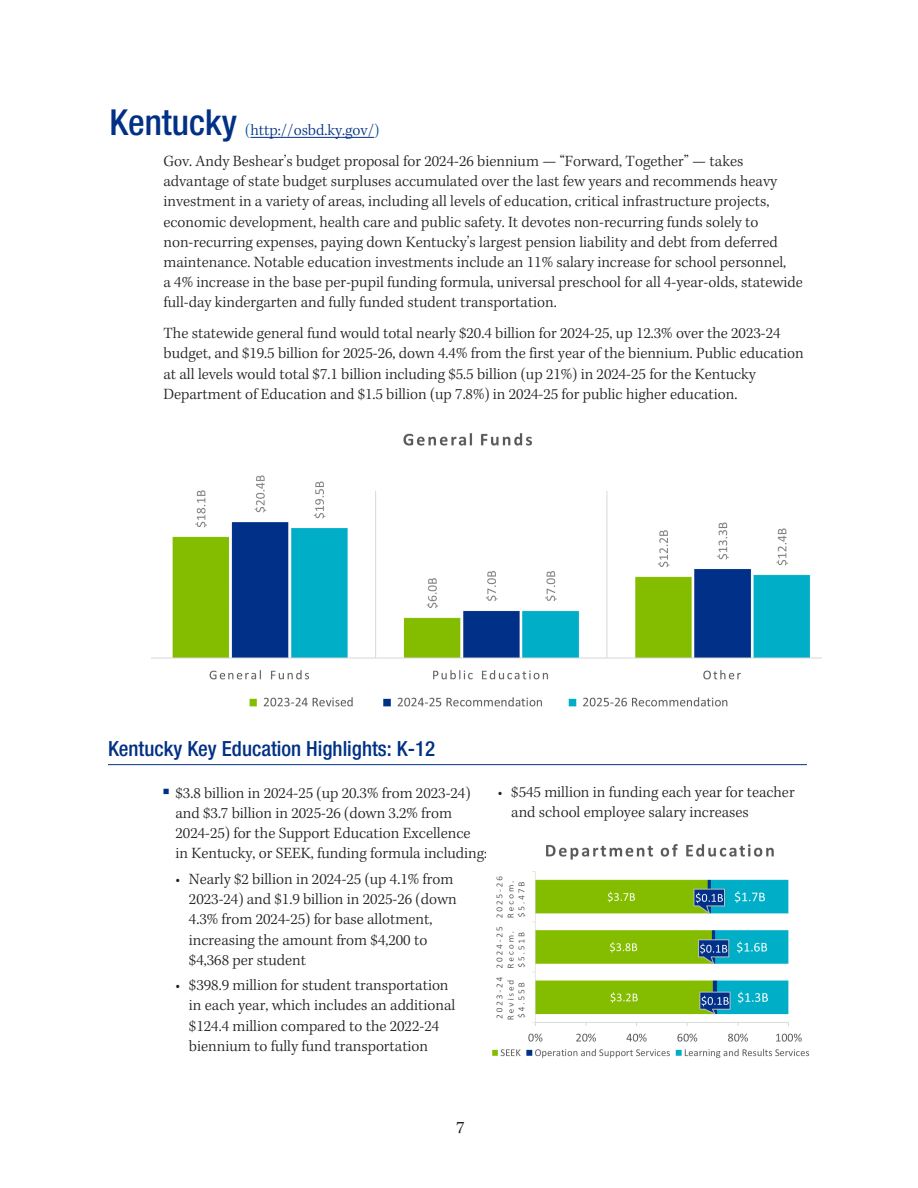
<style>
.page{position:relative;width:918px;height:1188px;background:#fff}
.page>*{position:absolute;margin:0;border:0;box-sizing:border-box;transform-origin:0 0}
.t1{font:500 condensed 35.85px "Helvetica Neue LT Pro";color:#003185}
.subheads{font:500 condensed 20.85px "Helvetica Neue LT Pro";color:#003185}
.t2{font:18px "Kepler Std";color:#231f20}
.t3{font:300 16.2px "Kepler Std";color:#003185}
.text{font:300 16.05px/20.1px "Kepler Std";color:#231f20}
.bullet2{font:300 16.05px/20.1px "Kepler Std";color:#231f20}
.bullet_1{font:300 16.05px/20.1px "Kepler Std";color:#231f20}
.s1{color:#005890}
.s2{color:#003185}
</style>
<div class="page">
<hr style="left:250px;top:137px;width:124px;height:1px;background:#003185">
<img style="left:151px;top:433px;width:670px;height:274px">
<hr style="left:108px;top:764px;width:699px;height:1px;background:#003185">
<img style="left:492px;top:844px;width:318px;height:214px">
<p class="t1" style="left:110px;top:101px;width:129px">Kentucky</p>
<p class="t3" style="left:245px;top:121px;width:135px"><span class="s1">(</span>http://osbd.ky.gov/<span class="s1">)</span></p>
<p class="text" style="left:164px;top:152px;width:641px">Gov. Andy Beshear’s budget proposal for 2024-26 biennium — “Forward, Together” — takes advantage of state budget surpluses accumulated over the last few years and recommends heavy investment in a variety of areas, including all levels of education, critical infrastructure projects, economic development, health care and public safety. It devotes non-recurring funds solely to non-recurring expenses, paying down Kentucky’s largest pension liability and debt from deferred maintenance. Notable education investments include an 11% salary increase for school personnel,<br>a 4% increase in the base per-pupil funding formula, universal preschool for all 4-year-olds, statewide full-day kindergarten and fully funded student transportation.</p>
<p class="text" style="left:164px;top:324px;width:642px">The statewide general fund would total nearly $20.4 billion for 2024-25, up 12.3% over the 2023-24 budget, and $19.5 billion for 2025-26, down 4.4% from the first year of the biennium. Public education at all levels would total $7.1 billion including $5.5 billion (up 21%) in 2024-25 for the Kentucky Department of Education and $1.5 billion (up 7.8%) in 2024-25 for public higher education.</p>
<p class="subheads" style="left:108px;top:736px;width:329px">Kentucky Key Education Highlights: K-12</p>
<p class="bullet_1" style="left:175px;top:784px;width:313px;text-indent:-13px"><span class="s2">▪</span> $3.8 billion in 2024-25 (up 20.3% from 2023-24) and $3.7 billion in 2025-26 (down 3.2% from 2024-25) for the Support Education Excellence<br>in Kentucky, or SEEK, funding formula including:</p>
<p class="bullet2" style="left:189px;top:870px;width:269px;text-indent:-13px">• Nearly $2 billion in 2024-25 (up 4.1% from 2023-24) and $1.9 billion in 2025-26 (down 4.3% from 2024-25) for base allotment, increasing the amount from $4,200 to $4,368 per student</p>
<p class="bullet2" style="left:189px;top:976px;width:268px;text-indent:-13px">• $398.9 million for student transportation in each year, which includes an additional $124.4 million compared to the 2022-24 biennium to fully fund transportation</p>
<p class="bullet2" style="left:511px;top:783px;width:285px;text-indent:-13px">• $545 million in funding each year for teacher and school employee salary increases</p>
<p class="t2" style="left:456px;top:1117px;width:10px">7</p>
</div>
